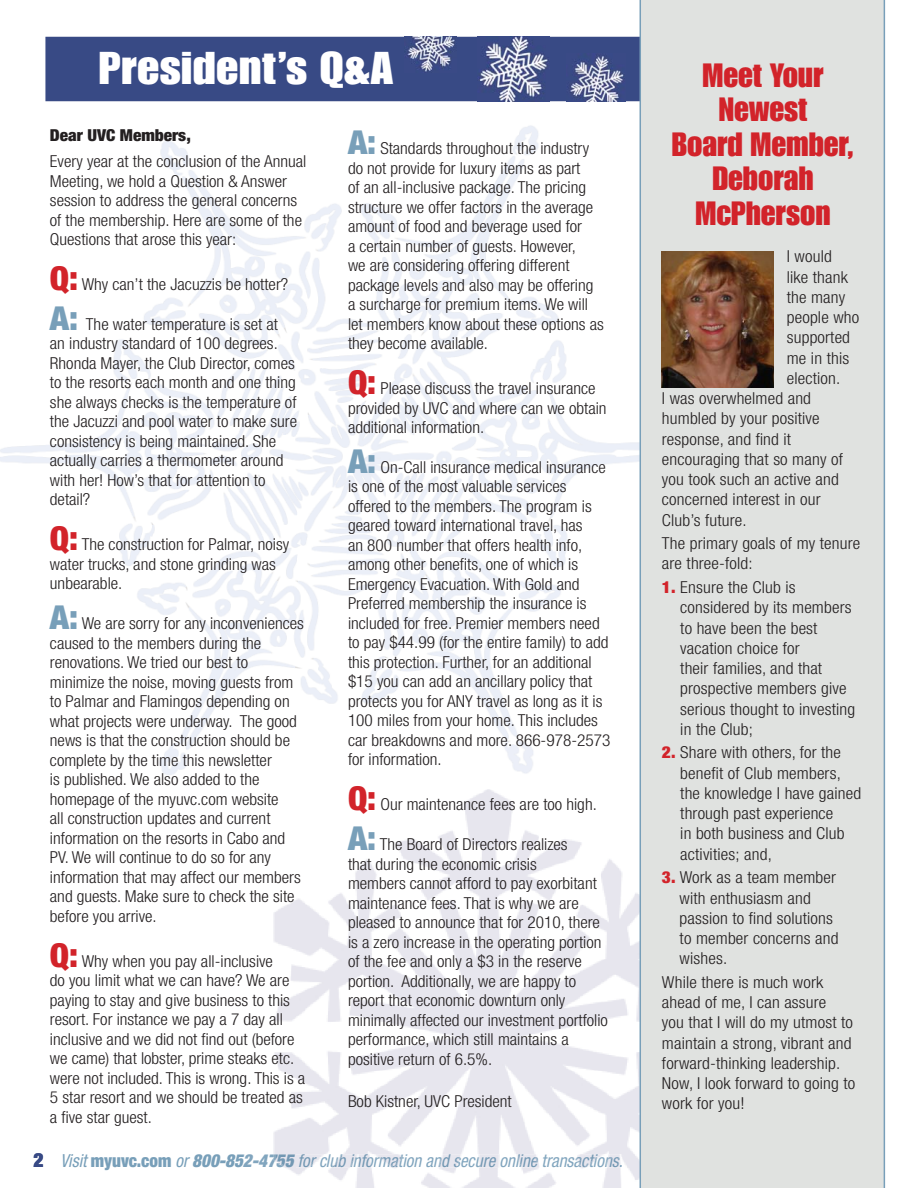
<style>
.page{position:relative;width:918px;height:1188px;background:#fff}
.page>*{position:absolute;margin:0;border:0;box-sizing:border-box;transform-origin:0 0}
.t1{font:45px "Impact LT Std";letter-spacing:.01em;color:#fff;scale:1.1 1}
.t2{font:33px/34.5px "Impact LT Std";color:#d2232a;text-align:center}
.t3{font:900 condensed 19.5px "Helvetica Neue LT Std";color:#384a85}
.t4{font:italic condensed 18px "Helvetica Neue LT Std";color:#81a5be;scale:.95 1}
.t5{font:300 condensed 16.5px/19.5px "Helvetica Neue LT Std";color:#231f20;scale:1.05 1}
.t6{font:300 condensed 16.5px/20.2px "Helvetica Neue LT Std";color:#231f20;scale:1.06 1}
.t7{font:900 condensed 16.5px "Helvetica Neue LT Std";color:#231f20;scale:1.05 1}
.s1{font-weight:900;font-size:33px;color:#d2232a}
.s2{font-weight:900;font-size:33px;color:#789fb9}
.s3{color:#789fb9}
.s4{font-weight:900;font-style:normal;color:#789fb9}
.s5{font-weight:900;color:#789fb9}
.s6{font-weight:900}
.s7{font-weight:900;color:#7398b3}
.s8{color:#7398b3}
.s9{color:#7499b4}
.s10{color:#80a5be}
.s11{color:#769ab5}
.s12{color:#799db7}
.s13{font-weight:900;color:#d2232a}
</style>
<div class="page">
<img style="left:273px;top:789px;width:367px;height:399px">
<img style="left:273px;top:1154px;width:349px;height:14px">
<svg style="left:294px;top:1155px;width:1px;height:13px"></svg>
<img style="left:0;top:101px;width:640px;height:674px">
<img style="left:243px;top:745px;width:397px;height:44px">
<div style="left:45px;top:37px;width:595px;height:64px;background:#384a85"></div>
<div style="left:640px;top:0;width:245px;height:1188px;background:#e0e2e0"></div>
<img style="left:662px;top:251px;width:111px;height:136px">
<img style="left:404px;top:37px;width:52px;height:35px">
<img style="left:566px;top:54px;width:59px;height:47px">
<img style="left:477px;top:37px;width:73px;height:64px">
<h1 class="t1" style="left:99px;top:52px;width:269px">President’s Q&amp;A</h1>
<p class="t7" style="left:50px;top:129px;width:136px">Dear UVC Members,</p>
<p class="t5" style="left:50px;top:153px;width:246px">Every year at the conclusion of the Annual Meeting, we hold a Question &amp; Answer session to address the general concerns of the membership. Here are some of the Questions that arose this year:</p>
<p class="t5" style="left:50px;top:276px;width:228px"><span class="s1">Q:</span> Why can’t the Jacuzzis be hotter?</p>
<p class="t5" style="left:50px;top:316px;width:237px"><span class="s2">A:</span> The water temperature is set at an industry standard of 100 degrees.<br>Rhonda Mayer, the Club Director, comes to the resorts each month and one thing she always checks is the temperature of the Jacuzzi and pool water to make sure consistency is being maintained. She actually carries a thermometer around with her! How’s that for attention to detail?</p>
<p class="t5" style="left:50px;top:536px;width:229px"><span class="s1">Q:</span> The construction for Palmar, noisy water trucks, and stone grinding was unbearable.</p>
<p class="t5" style="left:50px;top:615px;width:243px"><span class="s2">A:</span> We are sorry for any inconveniences caused to the members during the renovations. We tried our best to minimize the noise, moving guests from to Palmar and Flamingos depending on what projects were underway. The good news is that the construction should be complete by the time this newsletter<br>is published. We also added to the homepage of the myuvc.com website<br>all construction updates and current information on the resorts in Cabo and PV. We will continue to do so for any information that may affect our members and guests. Make sure to check the site before you arrive.</p>
<p class="t5" style="left:50px;top:952px;width:245px"><span class="s1">Q:</span> Why when you pay all-inclusive<br>do you limit what we can have? We are paying to stay and give business to this resort. For instance we pay a 7 day all inclusive and we did not find out (before we came) that lobster, prime steaks etc. were not included. This is wrong. This is a 5 star resort and we should be treated as a five star guest.</p>
<p class="t5" style="left:348px;top:140px;width:245px"><span class="s2">A:</span> Standards throughout the industry do not provide for luxury items as part<br>of an all-inclusive package. The pricing structure we offer factors in the average amount of food and beverage used for<br>a certain number of guests. However,<br>we are considering offering different package levels and also may be offering a surcharge for premium items. We will let members know about these options as they become available.</p>
<p class="t5" style="left:348px;top:380px;width:248px"><span class="s1">Q:</span> Please discuss the travel insurance provided by UVC and where can we obtain additional information.</p>
<p class="t5" style="left:348px;top:459px;width:251px"><span class="s2">A:</span> On-Call insurance medical insurance is one of the most valuable services offered to the members. The program is geared toward international travel, has<br>an 800 number that offers health info, among other benefits, one of which is Emergency Evacuation. With Gold and Preferred membership the insurance is included for free. Premier members need to pay $44.99 (for the entire family) to add this protection. Further, for an additional $15 you can add an ancillary policy that protects you for ANY travel as long as it is 100 miles from your home. This includes car breakdowns and more. 866-978-2573 for information.</p>
<p class="t5" style="left:348px;top:796px;width:239px"><span class="s1">Q:</span> Our maintenance fees are too high.</p>
<p class="t5" style="left:348px;top:836px;width:249px"><span class="s2">A:</span> The Board of Directors realizes<br>that during the economic crisis<br>members cannot afford to pay exorbitant maintenance fees. That is why we are pleased to announce that for 2010, there is a zero increase in the operating portion of the fee and only a $3 in the reserve portion. Additionally, we are happy to report that economic downturn only minimally affected our investment portfolio performance, which still maintains a positive return of 6.5%.</p>
<p class="t5" style="left:348px;top:1092px;width:157px">Bob Kistner, UVC President</p>
<p class="t3" style="left:33px;top:1153px;width:12px">2</p>
<p class="t4" style="left:60px;top:1154px;width:594px"><span class="s3">Visit</span> <span class="s4">myuvc.com</span> <span class="s3">or</span> <span class="s5">800-8</span><span class="s6">52-47</span><span class="s7">55</span> <span class="s8">for</span> club <span class="s9">in</span><span class="s8">fo</span>rm<span class="s8">at</span>ion an<span class="s10">d</span> <span class="s8">s</span>ecu<span class="s8">re</span> onl<span class="s8">ine</span> transa<span class="s11">ct</span><span class="s9">io</span>ns<span class="s12">.</span></p>
<h2 class="t2" style="left:672px;top:59px;width:184px">Meet Your<br>Newest<br>Board Member,<br>Deborah<br>McPherson</h2>
<p class="t6" style="left:787px;top:248px;width:44px">I would</p>
<p class="t6" style="left:787px;top:268px;width:59px">like thank</p>
<p class="t6" style="left:787px;top:288px;width:57px">the many</p>
<p class="t6" style="left:787px;top:308px;width:70px">people who</p>
<p class="t6" style="left:787px;top:329px;width:61px">supported</p>
<p class="t6" style="left:787px;top:349px;width:60px">me in this</p>
<p class="t6" style="left:787px;top:369px;width:52px">election.</p>
<p class="t6" style="left:662px;top:389px;width:142px">I was overwhelmed and</p>
<p class="t6" style="left:662px;top:410px;width:150px">humbled by your positive</p>
<p class="t6" style="left:662px;top:430px;width:123px">response, and find it</p>
<p class="t6" style="left:662px;top:450px;width:172px">encouraging that so many of</p>
<p class="t6" style="left:662px;top:470px;width:169px">you took such an active and</p>
<p class="t6" style="left:662px;top:491px;width:151px">concerned interest in our</p>
<p class="t6" style="left:662px;top:511px;width:82px">Club’s future.</p>
<p class="t6" style="left:662px;top:535px;width:189px">The primary goals of my tenure are three-fold:</p>
<p class="t6" style="left:680px;top:578px;width:167px;text-indent:-18px"><span class="s13">1.</span> Ensure the Club is considered by its members to have been the best vacation choice for<br>their families, and that prospective members give serious thought to investing in the Club;</p>
<p class="t6" style="left:680px;top:744px;width:172px;text-indent:-18px"><span class="s13">2.</span> Share with others, for the benefit of Club members, the knowledge I have gained through past experience<br>in both business and Club activities; and,</p>
<p class="t6" style="left:680px;top:869px;width:151px;text-indent:-18px"><span class="s13">3.</span> Work as a team member with enthusiasm and passion to find solutions to member concerns and wishes.</p>
<p class="t6" style="left:662px;top:973px;width:184px">While there is much work ahead of me, I can assure<br>you that I will do my utmost to maintain a strong, vibrant and forward-thinking leadership.<br>Now, I look forward to going to work for you!</p>
</div>
